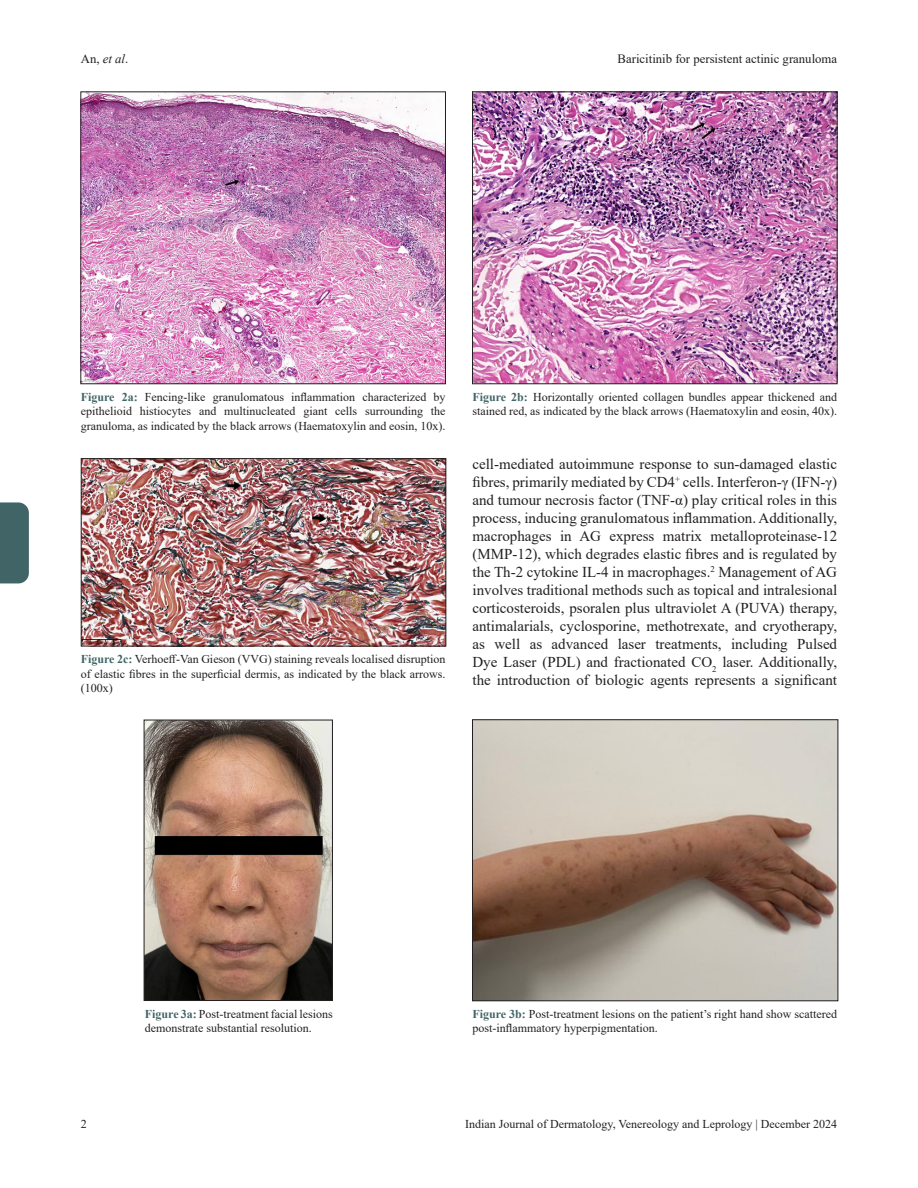
<style>
.page{position:relative;width:918px;height:1188px;background:#fff}
.page>*{position:absolute;margin:0;border:0;box-sizing:border-box;transform-origin:0 0}
.para_last{font:15px/18px "Times New Roman";color:#231f20;text-align:justify}
.t1{font:12.75px "Times New Roman";color:#231f20}
.float_figure_figure{font:12px/14.4px "Times New Roman";color:#231f20}
.s1{font-style:italic}
.s2{font-weight:700;color:#416466}
</style>
<div class="page">
<div style="left:0;top:502px;width:29px;height:81px;background:#416466"></div>
<img style="left:82px;top:93px;width:362px;height:289px">
<div style="left:80px;top:91px;width:366px;height:293px;border:1px solid #231f20"></div>
<img style="left:474px;top:93px;width:362px;height:289px">
<div style="left:472px;top:91px;width:366px;height:293px;border:1px solid #231f20"></div>
<img style="left:83px;top:460px;width:361px;height:184px">
<div style="left:81px;top:458px;width:365px;height:188px;border:1px solid #231f20"></div>
<img style="left:146px;top:722px;width:185px;height:277px">
<div style="left:144px;top:720px;width:189px;height:281px;border:1px solid #231f20"></div>
<img style="left:474px;top:721px;width:362px;height:278px">
<div style="left:472px;top:719px;width:366px;height:282px;border:1px solid #231f20"></div>
<p class="t1" style="left:81px;top:50px;width:49px">An, <span class="s1">et al</span>.</p>
<p class="t1" style="left:618px;top:50px;width:221px">Baricitinib for persistent actinic granuloma</p>
<p class="float_figure_figure" style="left:81px;top:389px;width:366px;text-align:justify"><span class="s2">Figure 2a:</span> Fencing-like granulomatous inflammation characterized by epithelioid histiocytes and multinucleated giant cells surrounding the granuloma, as indicated by the black arrows (Haematoxylin and eosin, 10x).</p>
<p class="float_figure_figure" style="left:472px;top:389px;width:366px"><span class="s2">Figure 2b:</span> Horizontally oriented collagen bundles appear thickened and stained red, as indicated by the black arrows (Haematoxylin and eosin, 40x).</p>
<p class="float_figure_figure" style="left:81px;top:652px;width:366px;text-align:justify"><span class="s2">Figure 2c:</span> Verhoeff-Van Gieson (VVG) staining reveals localised disruption of elastic fibres in the superficial dermis, as indicated by the black arrows. (100x)</p>
<p class="para_last" style="left:472px;top:454px;width:366px">cell-mediated autoimmune response to sun-damaged elastic fibres, primarily mediated by CD4<sup>+</sup> cells. Interferon-γ (IFN-γ) and tumour necrosis factor (TNF-α) play critical roles in this process, inducing granulomatous inflammation. Additionally, macrophages in AG express matrix metalloproteinase-12 (MMP-12), which degrades elastic fibres and is regulated by the Th-2 cytokine IL-4 in macrophages.<sup>2</sup> Management of AG involves traditional methods such as topical and intralesional corticosteroids, psoralen plus ultraviolet A (PUVA) therapy, antimalarials, cyclosporine, methotrexate, and cryotherapy, as well as advanced laser treatments, including Pulsed Dye Laser (PDL) and fractionated CO<sub>2</sub> laser. Additionally, the introduction of biologic agents represents a significant</p>
<p class="float_figure_figure" style="left:145px;top:1006px;width:189px"><span class="s2">Figure 3a:</span> Post-treatment facial lesions demonstrate substantial resolution.</p>
<p class="float_figure_figure" style="left:472px;top:1006px;width:366px"><span class="s2">Figure 3b:</span> Post-treatment lesions on the patient’s right hand show scattered post-inflammatory hyperpigmentation.</p>
<p class="float_figure_figure" style="left:81px;top:1117px;width:7px">2</p>
<p class="float_figure_figure" style="left:465px;top:1117px;width:373px">Indian Journal of Dermatology, Venereology and Leprology | December 2024</p>
</div>
